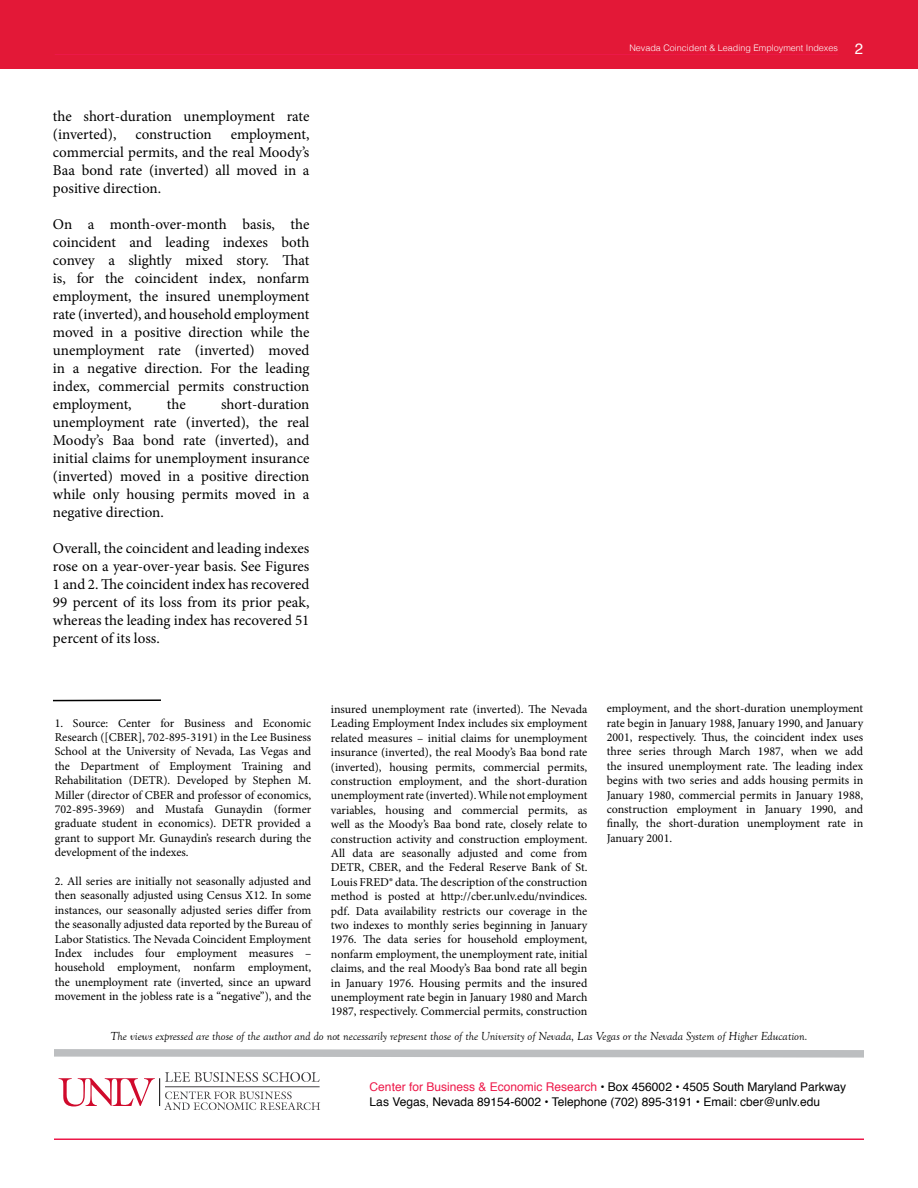
<style>
.page{position:relative;width:918px;height:1188px;background:#fff}
.page>*{position:absolute;margin:0;border:0;box-sizing:border-box;transform-origin:0 0}
.t1{font:15px/18px "Minion Pro";color:#000;text-align:justify}
.t2{font:12px/14.4px "Minion Pro";color:#000;text-align:justify}
.t3{font:12px/14.4px "Helvetica";color:#000}
.t4{font:italic 12px "Goudy Old Style T";color:#000}
.t5{font:300 9px "Helvetica";color:#fff}
.s1{font-weight:400;font-size:15px}
.s2{color:#ed1849}
</style>
<div class="page">
<hr style="left:53px;top:699px;width:108px;height:2px;background:#000">
<div style="left:0;top:0;width:918px;height:69px;background:#e31837"></div>
<hr style="left:55px;top:54px;width:783px;height:1px;background:#ed1849">
<svg style="left:59px;top:1072px;width:261px;height:38px"></svg>
<hr style="left:165px;top:1087px;width:155px;height:1px;background:#414042">
<svg style="left:54px;top:1049px;width:810px;height:9px;background:#c7c8ca"></svg>
<hr style="left:54px;top:1138px;width:810px;height:2px;background:#ed1849">
<p class="t1" style="left:53px;top:107px;width:258px">the short-duration unemployment rate (inverted),</p>
<p class="t1" style="left:53px;top:125px;width:258px;text-indent:178px">employment, commercial permits, and the real Moody’s Baa bond rate (inverted) all moved in a positive direction.</p>
<p class="t1" style="left:53px;top:215px;width:258px">On a month-over-month basis, the coincident and leading indexes both convey a slightly mixed story. That is, for the coincident index, nonfarm employment, the insured unemployment rate (inverted), and household employment moved in a positive direction while the unemployment rate (inverted) moved in a negative direction. For the leading index, commercial permits construction employment,</p>
<p class="t1" style="left:135px;top:125px;width:78px">construction</p>
<p class="t1" style="left:53px;top:395px;width:258px;text-indent:168px">short-duration unemployment rate (inverted), the real Moody’s Baa bond rate (inverted), and initial claims for unemployment insurance (inverted) moved in a positive direction while only housing permits moved in a negative direction.</p>
<p class="t1" style="left:53px;top:539px;width:258px">Overall, the coincident and leading indexes rose on a year-over-year basis. See Figures 1 and 2. The coincident index has recovered 99 percent of its loss from its prior peak, whereas the leading index has recovered 51 percent of its loss.</p>
<p class="t1" style="left:167px;top:395px;width:20px">the</p>
<p class="t5" style="left:629px;top:40px;width:235px">Nevada Coincident &amp; Leading Employment Indexes <span class="s1">2</span></p>
<p class="t2" style="left:55px;top:716px;width:258px">1. Source: Center for Business and Economic Research ([CBER], 702-895-3191) in the Lee Business School at the University of Nevada, Las Vegas and the Department of Employment Training and Rehabilitation (DETR). Developed by Stephen M.<br>Miller (director of CBER and professor of economics, 702-895-3969) and Mustafa Gunaydin (former graduate student in economics). DETR provided a grant to support Mr. Gunaydin’s research during the development of the indexes.</p>
<p class="t2" style="left:55px;top:874px;width:258px">2. All series are initially not seasonally adjusted and then seasonally adjusted using Census X12. In some instances, our seasonally adjusted series differ from the seasonally adjusted data reported by the Bureau of Labor Statistics. The Nevada Coincident Employment Index includes four employment measures – household employment, nonfarm employment, the unemployment rate (inverted, since an upward movement in the jobless rate is a “negative”), and the</p>
<p class="t2" style="left:331px;top:702px;width:258px">insured unemployment rate (inverted). The Nevada Leading Employment Index includes six employment related measures – initial claims for unemployment insurance (inverted), the real Moody’s Baa bond rate (inverted), housing permits, commercial permits, construction employment, and the short-duration unemployment rate (inverted). While not employment variables, housing and commercial permits, as well as the Moody’s Baa bond rate, closely relate to construction activity and construction employment.<br>All data are seasonally adjusted and come from DETR, CBER, and the Federal Reserve Bank of St.<br>Louis FRED® data. The description of the construction method is posted at http://cber.unlv.edu/nvindices. pdf. Data availability restricts our coverage in the two indexes to monthly series beginning in January 1976. The data series for household employment, nonfarm employment, the unemployment rate, initial claims, and the real Moody’s Baa bond rate all begin in January 1976. Housing permits and the insured unemployment rate begin in January 1980 and March 1987, respectively. Commercial permits, construction</p>
<p class="t2" style="left:607px;top:701px;width:258px">employment, and the short-duration unemployment rate begin in January 1988, January 1990, and January 2001, respectively. Thus, the coincident index uses three series through March 1987, when we add the insured unemployment rate. The leading index begins with two series and adds housing permits in January 1980, commercial permits in January 1988, construction employment in January 1990, and finally, the short-duration unemployment rate in January 2001.</p>
<p class="t4" style="left:111px;top:1029px;width:698px">The views expressed are those of the author and do not necessarily represent those of the University of Nevada, Las Vegas or the Nevada System of Higher Education.</p>
<p class="t3" style="left:370px;top:1080px;width:478px"><span class="s2">Center for Business &amp; Economic Research</span> • Box 456002 • 4505 South Maryland Parkway<br>Las Vegas, Nevada 89154-6002 • Telephone (702) 895-3191 • Email: cber@unlv.edu</p>
</div>
